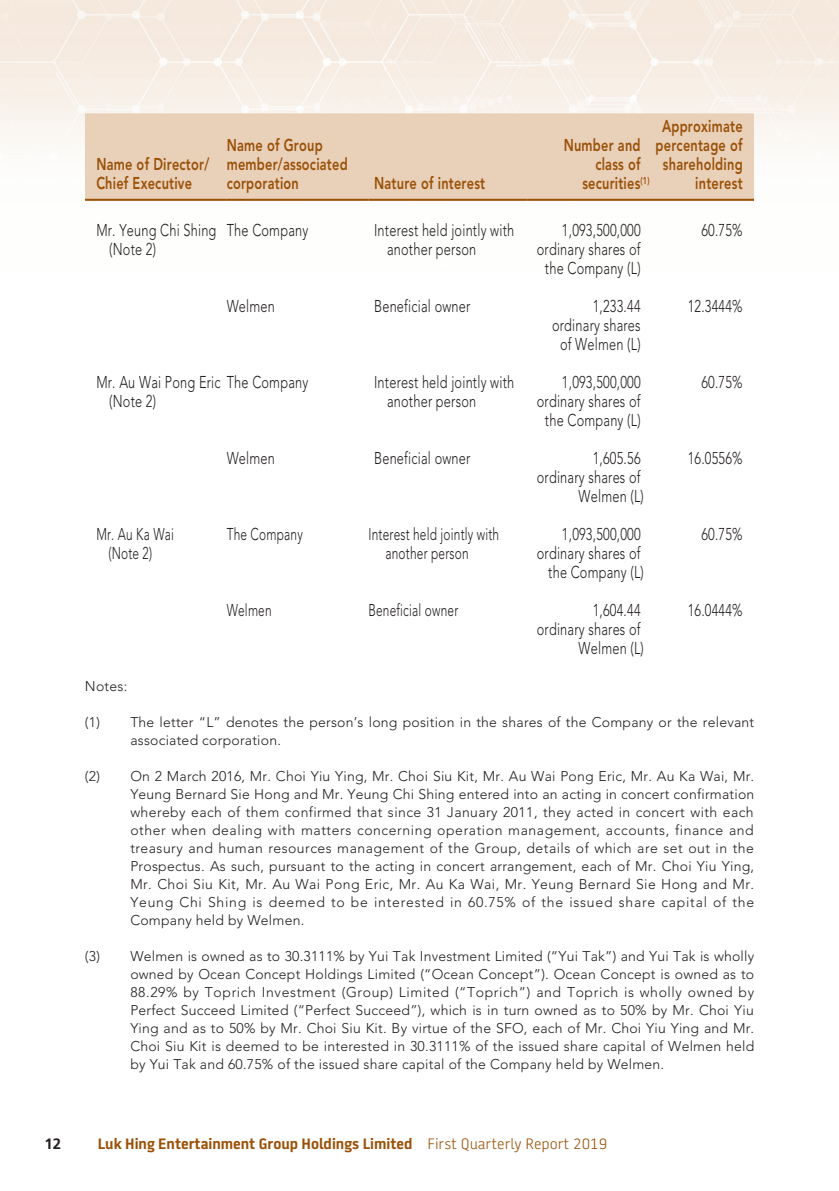
<style>
.page{position:relative;width:839px;height:1191px;background:#fff}
.page>*{position:absolute;margin:0;border:0;box-sizing:border-box;transform-origin:0 0}
._50_Table_txt{font:300 17px "Avenir LT Std";letter-spacing:.015em;color:#231f20;scale:.75 1}
._50_Table_txt-2{font:800 17px "Avenir LT Std";letter-spacing:.02em;color:#9a5006;scale:.75 1}
._00_txt{font:300 17px/19px "Avenir LT Std";letter-spacing:.015em;color:#231f20;scale:.7 1}
.t1{font:700 15px "Battersea";color:#9a5006}
.t2{font:700 15px "Frutiger LT Std";color:#231f20}
._06_Notes{font:300 14px/18px "Avenir LT Std";letter-spacing:.015em;color:#231f20;text-align:justify}
.s1{font-weight:300}
</style>
<div class="page">
<img style="left:0;top:0;width:839px;height:146px">
<div style="left:85px;top:113px;width:669px;height:86px;background:#e9d0b9"></div>
<hr style="left:85px;top:199px;width:142px;height:2px;background:#9a5006">
<hr style="left:227px;top:199px;width:141px;height:2px;background:#9a5006">
<hr style="left:368px;top:199px;width:159px;height:2px;background:#9a5006">
<hr style="left:527px;top:199px;width:125px;height:2px;background:#9a5006">
<hr style="left:652px;top:199px;width:102px;height:2px;background:#9a5006">
<p class="_50_Table_txt-2" style="left:96px;top:154px;width:152px">Name of Director/</p>
<p class="_50_Table_txt-2" style="left:96px;top:173px;width:129px">Chief Executive</p>
<p class="_50_Table_txt-2" style="left:227px;top:135px;width:129px">Name of Group</p>
<p class="_50_Table_txt-2" style="left:227px;top:154px;width:163px">member/associated</p>
<p class="_50_Table_txt-2" style="left:227px;top:173px;width:98px">corporation</p>
<p class="_50_Table_txt-2" style="left:374px;top:173px;width:150px">Nature of interest</p>
<p class="_50_Table_txt-2" style="left:662px;top:116px;width:109px">Approximate</p>
<p class="_50_Table_txt-2" style="left:656px;top:135px;width:118px">percentage of</p>
<p class="_50_Table_txt-2" style="left:663px;top:154px;width:108px">shareholding</p>
<p class="_50_Table_txt-2" style="left:695px;top:173px;width:65px">interest</p>
<p class="_50_Table_txt-2" style="left:564px;top:135px;width:104px">Number and</p>
<p class="_50_Table_txt-2" style="left:595px;top:154px;width:62px">class of</p>
<p class="_50_Table_txt-2" style="left:582px;top:173px;width:91px">securities<sup>(1)</sup></p>
<p class="_50_Table_txt" style="left:96px;top:220px;width:162px">Mr. Yeung Chi Shing</p>
<p class="_50_Table_txt" style="left:109px;top:239px;width:64px">(Note 2)</p>
<p class="_50_Table_txt" style="left:227px;top:220px;width:110px">The Company</p>
<p class="_50_Table_txt" style="left:374px;top:220px;width:188px">Interest held jointly with</p>
<p class="_50_Table_txt" style="left:387px;top:239px;width:120px">another person</p>
<p class="_50_Table_txt" style="left:562px;top:220px;width:106px">1,093,500,000</p>
<p class="_50_Table_txt" style="left:537px;top:239px;width:140px">ordinary shares of</p>
<p class="_50_Table_txt" style="left:545px;top:258px;width:129px">the Company (L)</p>
<p class="_50_Table_txt" style="left:227px;top:296px;width:66px">Welmen</p>
<p class="_50_Table_txt" style="left:374px;top:296px;width:130px">Beneficial owner</p>
<p class="_50_Table_txt" style="left:593px;top:296px;width:65px">1,233.44</p>
<p class="_50_Table_txt" style="left:552px;top:315px;width:120px">ordinary shares</p>
<p class="_50_Table_txt" style="left:560px;top:334px;width:109px">of Welmen (L)</p>
<p class="_50_Table_txt" style="left:701px;top:220px;width:56px">60.75%</p>
<p class="_50_Table_txt" style="left:688px;top:296px;width:75px">12.3444%</p>
<p class="_50_Table_txt" style="left:96px;top:372px;width:284px">Mr. Au Wai Pong Eric The Company</p>
<p class="_50_Table_txt" style="left:109px;top:391px;width:64px">(Note 2)</p>
<p class="_50_Table_txt" style="left:374px;top:372px;width:188px">Interest held jointly with</p>
<p class="_50_Table_txt" style="left:387px;top:391px;width:120px">another person</p>
<p class="_50_Table_txt" style="left:562px;top:372px;width:106px">1,093,500,000</p>
<p class="_50_Table_txt" style="left:537px;top:391px;width:140px">ordinary shares of</p>
<p class="_50_Table_txt" style="left:545px;top:410px;width:129px">the Company (L)</p>
<p class="_50_Table_txt" style="left:701px;top:372px;width:56px">60.75%</p>
<p class="_50_Table_txt" style="left:227px;top:448px;width:66px">Welmen</p>
<p class="_50_Table_txt" style="left:374px;top:448px;width:130px">Beneficial owner</p>
<p class="_50_Table_txt" style="left:593px;top:448px;width:65px">1,605.56</p>
<p class="_50_Table_txt" style="left:537px;top:467px;width:140px">ordinary shares of</p>
<p class="_50_Table_txt" style="left:579px;top:486px;width:89px">Welmen (L)</p>
<p class="_50_Table_txt" style="left:688px;top:448px;width:75px">16.0556%</p>
<p class="_00_txt" style="left:96px;top:525px;width:112px">Mr. Au Ka Wai</p>
<p class="_00_txt" style="left:108px;top:544px;width:64px">(Note 2)</p>
<p class="_00_txt" style="left:227px;top:525px;width:110px">The Company</p>
<p class="_00_txt" style="left:385px;top:525px;width:164px;text-indent:-17px">Interest held jointly with another person</p>
<p class="_50_Table_txt" style="left:562px;top:524px;width:106px">1,093,500,000</p>
<p class="_50_Table_txt" style="left:537px;top:543px;width:140px">ordinary shares of</p>
<p class="_50_Table_txt" style="left:548px;top:562px;width:129px">the Company (L)</p>
<p class="_50_Table_txt" style="left:701px;top:524px;width:56px">60.75%</p>
<p class="_00_txt" style="left:227px;top:601px;width:66px">Welmen</p>
<p class="_00_txt" style="left:368px;top:601px;width:130px">Beneficial owner</p>
<p class="_50_Table_txt" style="left:593px;top:600px;width:65px">1,604.44</p>
<p class="_50_Table_txt" style="left:537px;top:619px;width:140px">ordinary shares of</p>
<p class="_50_Table_txt" style="left:579px;top:638px;width:89px">Welmen (L)</p>
<p class="_50_Table_txt" style="left:688px;top:600px;width:75px">16.0444%</p>
<p class="_06_Notes" style="left:85px;top:677px;width:44px">Notes:</p>
<p class="_06_Notes" style="left:130px;top:713px;width:625px;text-indent:-45px">(1) The letter “L” denotes the person’s long position in the shares of the Company or the relevant associated corporation.</p>
<p class="_06_Notes" style="left:130px;top:767px;width:625px;text-indent:-45px">(2) On 2 March 2016, Mr. Choi Yiu Ying, Mr. Choi Siu Kit, Mr. Au Wai Pong Eric, Mr. Au Ka Wai, Mr.<br>Yeung Bernard Sie Hong and Mr. Yeung Chi Shing entered into an acting in concert confirmation whereby each of them confirmed that since 31 January 2011, they acted in concert with each other when dealing with matters concerning operation management, accounts, finance and treasury and human resources management of the Group, details of which are set out in the Prospectus. As such, pursuant to the acting in concert arrangement, each of Mr. Choi Yiu Ying, Mr. Choi Siu Kit, Mr. Au Wai Pong Eric, Mr. Au Ka Wai, Mr. Yeung Bernard Sie Hong and Mr.<br>Yeung Chi Shing is deemed to be interested in 60.75% of the issued share capital of the Company held by Welmen.</p>
<p class="_06_Notes" style="left:130px;top:947px;width:625px;text-indent:-45px">(3) Welmen is owned as to 30.3111% by Yui Tak Investment Limited (“Yui Tak”) and Yui Tak is wholly owned by Ocean Concept Holdings Limited (“Ocean Concept”). Ocean Concept is owned as to 88.29% by Toprich Investment (Group) Limited (“Toprich”) and Toprich is wholly owned by Perfect Succeed Limited (“Perfect Succeed”), which is in turn owned as to 50% by Mr. Choi Yiu Ying and as to 50% by Mr. Choi Siu Kit. By virtue of the SFO, each of Mr. Choi Yiu Ying and Mr.<br>Choi Siu Kit is deemed to be interested in 30.3111% of the issued share capital of Welmen held by Yui Tak and 60.75% of the issued share capital of the Company held by Welmen.</p>
<p class="t2" style="left:45px;top:1135px;width:18px">12</p>
<p class="t1" style="left:98px;top:1134px;width:511px">Luk Hing Entertainment Group Holdings Limited <span class="s1">First Quarterly Report 2019</span></p>
</div>
